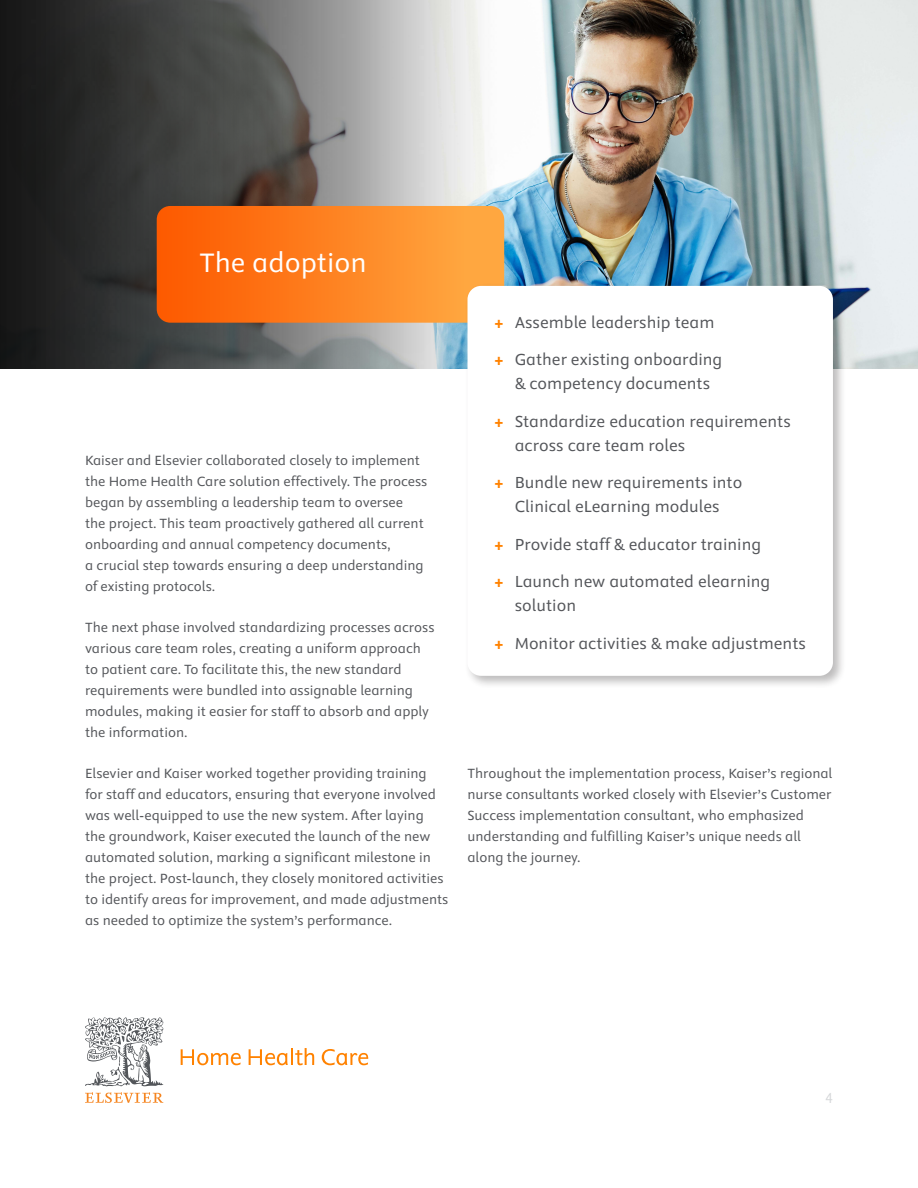
<style>
.page{position:relative;width:918px;height:1188px;background:#fff}
.page>*{position:absolute;margin:0;border:0;box-sizing:border-box;transform-origin:0 0}
.Header_1{font:30px "Elsevier Sans";color:#fff}
.t1{font:18px/24px "Elsevier Sans";color:#54565a;text-align:center}
.Body_copy{font:15px/21px "Elsevier Sans";color:#54565a}
.t2{font:15px "Nexus Sans Offc Pro";color:#d5d7d9}
.s1{font-weight:700;color:#ff8200}
</style>
<div class="page">
<svg style="left:85px;top:1092px;width:78px;height:11px"></svg>
<svg style="left:85px;top:1017px;width:78px;height:69px"></svg>
<svg style="left:181px;top:1049px;width:60px;height:16px"></svg>
<svg style="left:249px;top:1048px;width:65px;height:17px"></svg>
<svg style="left:322px;top:1049px;width:46px;height:16px"></svg>
<img style="left:0;top:0;width:918px;height:368px">
<svg style="left:157px;top:206px;width:347px;height:117px;background:#fd8020"></svg>
<div style="left:464px;top:282px;width:382px;height:407px;background:#231f20;opacity:.3"></div>
<div style="left:468px;top:286px;width:365px;height:390px;background:#fff;border-radius:13px"></div>
<p class="Header_1" style="left:199px;top:247px;width:169px">The adoption</p>
<p class="Body_copy" style="left:85px;top:450px;width:344px">Kaiser and Elsevier collaborated closely to implement the Home Health Care solution effectively. The process began by assembling a leadership team to oversee<br>the project. This team proactively gathered all current onboarding and annual competency documents,<br>a crucial step towards ensuring a deep understanding of existing protocols.</p>
<p class="Body_copy" style="left:85px;top:617px;width:351px">The next phase involved standardizing processes across various care team roles, creating a uniform approach to patient care. To facilitate this, the new standard requirements were bundled into assignable learning modules, making it easier for staff to absorb and apply the information.</p>
<p class="Body_copy" style="left:85px;top:764px;width:365px">Elsevier and Kaiser worked together providing training<br>for staff and educators, ensuring that everyone involved was well-equipped to use the new system. After laying<br>the groundwork, Kaiser executed the launch of the new automated solution, marking a significant milestone in the project. Post-launch, they closely monitored activities to identify areas for improvement, and made adjustments as needed to optimize the system’s performance.</p>
<p class="t1" style="left:495px;top:311px;width:221px"><span class="s1">+</span> Assemble leadership team</p>
<p class="t1" style="left:495px;top:348px;width:229px"><span class="s1">+</span> Gather existing onboarding &amp; competency documents</p>
<p class="t1" style="left:515px;top:410px;width:278px;text-align:left;text-indent:-20px"><span class="s1">+</span> Standardize education requirements across care team roles</p>
<p class="t1" style="left:495px;top:471px;width:249px"><span class="s1">+</span> Bundle new requirements into<br>Clinical eLearning modules</p>
<p class="t1" style="left:495px;top:533px;width:268px"><span class="s1">+</span> Provide staff &amp; educator training</p>
<p class="t1" style="left:515px;top:570px;width:257px;text-align:left;text-indent:-20px"><span class="s1">+</span> Launch new automated elearning solution</p>
<p class="t1" style="left:495px;top:632px;width:313px"><span class="s1">+</span> Monitor activities &amp; make adjustments</p>
<p class="Body_copy" style="left:468px;top:764px;width:367px">Throughout the implementation process, Kaiser’s regional nurse consultants worked closely with Elsevier’s Customer Success implementation consultant, who emphasized understanding and fulfilling Kaiser’s unique needs all along the journey.</p>
<p class="t2" style="left:825px;top:1087px;width:9px">4</p>
</div>
